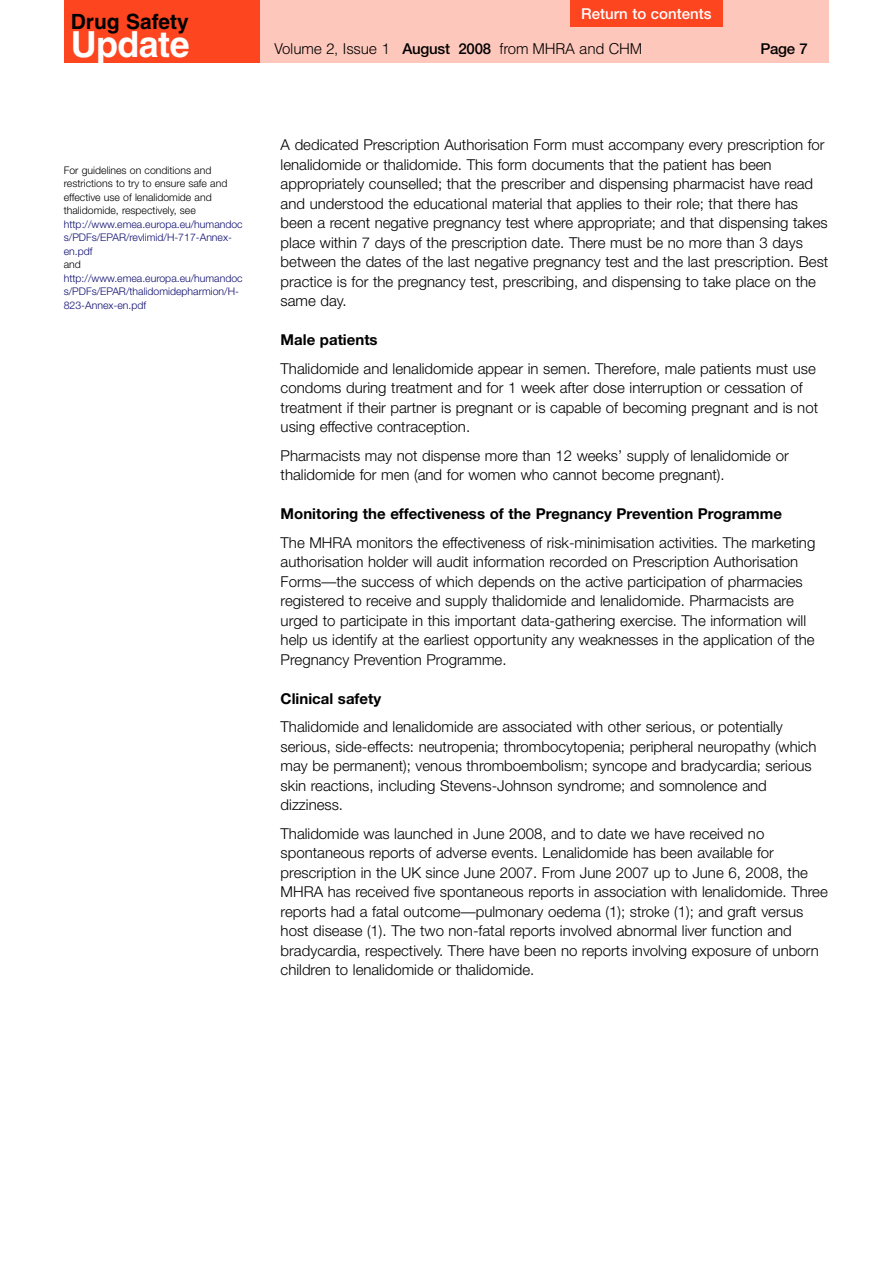
<style>
.page{position:relative;width:893px;height:1263px;background:#fff}
.page>*{position:absolute;margin:0;border:0;box-sizing:border-box;transform-origin:0 0}
.t1{font:700 36px "Helvetica";letter-spacing:-.015em;color:#fff}
.t2{font:700 21px "Helvetica";color:#000}
.t3{font:300 15px/19.5px "Helvetica Neue";color:#000}
.t4{font:700 15px "Helvetica Neue";color:#000}
.t5{font:300 15px "Helvetica";letter-spacing:-.015em;color:#000}
.t6{font:500 15px "Helvetica Neue";color:#fff}
.t7{font:500 15px "Helvetica Neue";color:#000}
.t8{font:300 10.5px/13.5px "Helvetica Neue";color:#0f0f70}
.t9{font:300 10.5px/13.5px "Helvetica Neue";color:#000}
.s1{font-family:"Helvetica Neue";font-weight:500}
</style>
<div class="page">
<div style="left:259px;top:0;width:570px;height:63px;background:#fec7bc"></div>
<div style="left:64px;top:0;width:195px;height:63px;background:#fd4520"></div>
<div style="left:570px;top:0;width:152px;height:27px;background:#fd4520"></div>
<h2 class="t2" style="left:71px;top:13px;width:120px">Drug Safety</h2>
<h1 class="t1" style="left:71px;top:30px;width:120px">Update</h1>
<p class="t9" style="left:64px;top:164px;width:165px">For guidelines on conditions and restrictions to try to ensure safe and effective use of lenalidomide and thalidomide, respectively, see</p>
<p class="t8" style="left:64px;top:218px;width:180px">http://www.emea.europa.eu/humandoc s/PDFs/EPAR/revlimid/H-717-Annex&shy;en.pdf</p>
<p class="t9" style="left:64px;top:259px;width:19px">and</p>
<p class="t8" style="left:64px;top:272px;width:180px">http://www.emea.europa.eu/humandoc s/PDFs/EPAR/thalidomidepharmion/H-<br>823-Annex-en.pdf</p>
<p class="t6" style="left:581px;top:9px;width:132px">Return to contents</p>
<p class="t5" style="left:274px;top:40px;width:370px">Volume 2, Issue 1 <span class="s1">August 2008</span> from MHRA and CHM</p>
<p class="t7" style="left:760px;top:43px;width:49px">Page 7</p>
<p class="t3" style="left:281px;top:137px;width:549px">A dedicated Prescription Authorisation Form must accompany every prescription for lenalidomide or thalidomide. This form documents that the patient has been appropriately counselled; that the prescriber and dispensing pharmacist have read and understood the educational material that applies to their role; that there has been a recent negative pregnancy test where appropriate; and that dispensing takes place within 7 days of the prescription date. There must be no more than 3 days between the dates of the last negative pregnancy test and the last prescription. Best practice is for the pregnancy test, prescribing, and dispensing to take place on the same day.</p>
<p class="t4" style="left:281px;top:334px;width:99px">Male patients</p>
<p class="t3" style="left:281px;top:360px;width:539px">Thalidomide and lenalidomide appear in semen. Therefore, male patients must use condoms during treatment and for 1 week after dose interruption or cessation of treatment if their partner is pregnant or is capable of becoming pregnant and is not using effective contraception.</p>
<p class="t3" style="left:281px;top:447px;width:510px">Pharmacists may not dispense more than 12 weeks’ supply of lenalidomide or thalidomide for men (and for women who cannot become pregnant).</p>
<p class="t4" style="left:281px;top:508px;width:503px">Monitoring the effectiveness of the Pregnancy Prevention Programme</p>
<p class="t3" style="left:281px;top:534px;width:536px">The MHRA monitors the effectiveness of risk-minimisation activities. The marketing authorisation holder will audit information recorded on Prescription Authorisation Forms—the success of which depends on the active participation of pharmacies registered to receive and supply thalidomide and lenalidomide. Pharmacists are urged to participate in this important data-gathering exercise. The information will help us identify at the earliest opportunity any weaknesses in the application of the Pregnancy Prevention Programme.</p>
<p class="t4" style="left:281px;top:693px;width:102px">Clinical safety</p>
<p class="t3" style="left:281px;top:719px;width:537px">Thalidomide and lenalidomide are associated with other serious, or potentially serious, side-effects: neutropenia; thrombocytopenia; peripheral neuropathy (which may be permanent); venous thromboembolism; syncope and bradycardia; serious skin reactions, including Stevens-Johnson syndrome; and somnolence and dizziness.</p>
<p class="t3" style="left:281px;top:825px;width:549px">Thalidomide was launched in June 2008, and to date we have received no spontaneous reports of adverse events. Lenalidomide has been available for prescription in the UK since June 2007. From June 2007 up to June 6, 2008, the MHRA has received five spontaneous reports in association with lenalidomide. Three reports had a fatal outcome—pulmonary oedema (1); stroke (1); and graft versus host disease (1). The two non-fatal reports involved abnormal liver function and bradycardia, respectively. There have been no reports involving exposure of unborn children to lenalidomide or thalidomide.</p>
</div>
